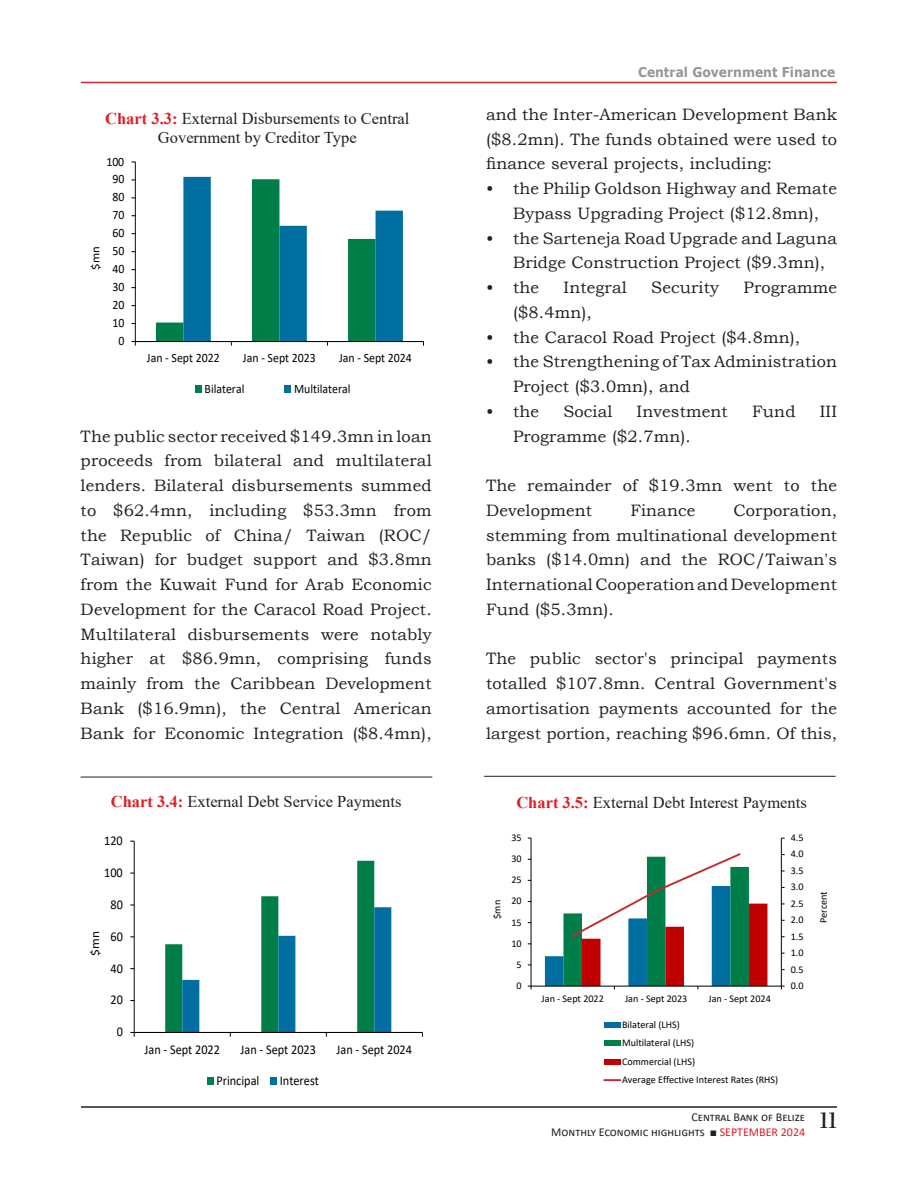
<style>
.page{position:relative;width:918px;height:1188px;background:#fff}
.page>*{position:absolute;margin:0;border:0;box-sizing:border-box;transform-origin:0 0}
.t1{font:16.5px/24.8px "Bookman Old Style";letter-spacing:.01em;color:#231f20;text-align:justify}
.t2{font:16.5px "Times New Roman";color:#231f20}
.t3{font:700 13.5px "Verdana";color:#939598;scale:.91 1}
.t4{font:13.35px "Calibri";color:#000;scale:.92 1}
.t5{font:12.75px "Calibri";color:#000;scale:.93 1}
.t6{font:12.3px "Calibri";color:#000;scale:1.09 1}
.t7{font:12px/14.4px "Calibri";color:#231f20}
.t8{font:11.85px "Calibri";color:#000;scale:1.08 1}
.t9{font:10.2px/18.5px "Calibri";color:#000}
.s1{font-weight:700;color:#e31b23}
.s2{font-family:"Times New Roman"}
.s3{color:#e31b23}
</style>
<div class="page">
<hr style="left:81px;top:82px;width:756px;height:1px;background:#c42a2e">
<hr style="left:81px;top:1106px;width:756px;height:2px;background:#231f20">
<hr style="left:81px;top:777px;width:351px;height:1px;background:#231f20">
<hr style="left:484px;top:776px;width:352px;height:1px;background:#231f20">
<hr style="left:135px;top:162px;width:1px;height:180px;background:#000">
<hr style="left:135px;top:341px;width:289px;height:1px;background:#000">
<svg style="left:132px;top:341px;width:4px;height:5px"></svg>
<svg style="left:156px;top:177px;width:247px;height:169px"></svg>
<div style="left:195px;top:386px;width:7px;height:7px;background:#007e49"></div>
<div style="left:285px;top:386px;width:6px;height:7px;background:#006ea0"></div>
<hr style="left:134px;top:841px;width:1px;height:191px;background:#000">
<hr style="left:134px;top:1032px;width:288px;height:1px;background:#000">
<svg style="left:130px;top:1032px;width:5px;height:5px"></svg>
<svg style="left:165px;top:861px;width:226px;height:176px"></svg>
<div style="left:207px;top:1077px;width:6px;height:7px;background:#007e49"></div>
<div style="left:270px;top:1077px;width:7px;height:7px;background:#006ea0"></div>
<hr style="left:781px;top:838px;width:1px;height:148px;background:#000">
<hr style="left:531px;top:838px;width:1px;height:148px;background:#000">
<hr style="left:531px;top:986px;width:250px;height:1px;background:#000">
<svg style="left:545px;top:853px;width:222px;height:136px"></svg>
<div style="left:604px;top:1022px;width:16px;height:6px;background:#006ea0"></div>
<div style="left:604px;top:1040px;width:16px;height:6px;background:#007e49"></div>
<div style="left:604px;top:1059px;width:16px;height:6px;background:#c00000"></div>
<svg style="left:604px;top:1079px;width:16px;height:2px"></svg>
<p class="t2" style="left:105px;top:106px;width:306px"><span class="s1">Chart 3.3:</span> External Disbursements to Central</p>
<p class="t2" style="left:158px;top:126px;width:200px">Government by Creditor Type</p>
<p class="t5" style="left:106px;top:152px;width:21px">100</p>
<p class="t5" style="left:112px;top:170px;width:14px">90</p>
<p class="t5" style="left:112px;top:188px;width:14px">80</p>
<p class="t5" style="left:112px;top:206px;width:14px">70</p>
<p class="t8" style="left:87px;top:270px;width:23px;rotate:-90deg">$mn</p>
<p class="t5" style="left:112px;top:224px;width:14px">60</p>
<p class="t5" style="left:112px;top:242px;width:14px">50</p>
<p class="t5" style="left:112px;top:260px;width:14px">40</p>
<p class="t5" style="left:112px;top:278px;width:14px">30</p>
<p class="t5" style="left:112px;top:296px;width:14px">20</p>
<p class="t5" style="left:112px;top:314px;width:14px">10</p>
<p class="t5" style="left:118px;top:332px;width:8px">0</p>
<p class="t5" style="left:147px;top:349px;width:80px">Jan - Sept 2022</p>
<p class="t5" style="left:243px;top:349px;width:80px">Jan - Sept 2023</p>
<p class="t5" style="left:339px;top:349px;width:80px">Jan - Sept 2024</p>
<p class="t5" style="left:205px;top:380px;width:44px">Bilateral</p>
<p class="t5" style="left:294px;top:380px;width:62px">Multilateral</p>
<p class="t1" style="left:81px;top:424px;width:353px">The public sector received $149.3mn in loan proceeds from bilateral and multilateral lenders. Bilateral disbursements summed to $62.4mn, including $53.3mn from the Republic of China/ Taiwan (ROC/ Taiwan) for budget support and $3.8mn from the Kuwait Fund for Arab Economic Development for the Caracol Road Project.<br>Multilateral disbursements were notably higher at $86.9mn, comprising funds mainly from the Caribbean Development Bank ($16.9mn), the Central American Bank for Economic Integration ($8.4mn),</p>
<p class="t3" style="left:638px;top:62px;width:218px">Central Government Finance</p>
<p class="t1" style="left:486px;top:102px;width:353px">and the Inter-American Development Bank ($8.2mn). The funds obtained were used to finance several projects, including:</p>
<p class="t1" style="left:486px;top:176px;width:352px;text-align:center">• the Philip Goldson Highway and Remate<br>Bypass Upgrading Project ($12.8mn),</p>
<p class="t1" style="left:513px;top:226px;width:325px;text-indent:-27px">• the Sarteneja Road Upgrade and Laguna<br>Bridge Construction Project ($9.3mn),</p>
<p class="t1" style="left:486px;top:275px;width:55px">• the</p>
<p class="t1" style="left:564px;top:275px;width:65px">Integral</p>
<p class="t1" style="left:651px;top:275px;width:69px">Security</p>
<p class="t1" style="left:744px;top:275px;width:95px">Programme</p>
<p class="t1" style="left:513px;top:300px;width:80px">($8.4mn),</p>
<p class="t1" style="left:486px;top:325px;width:316px">• the Caracol Road Project ($4.8mn),</p>
<p class="t1" style="left:513px;top:349px;width:325px;text-indent:-27px">• the Strengthening of Tax Administration<br>Project ($3.0mn), and</p>
<p class="t1" style="left:486px;top:399px;width:55px">• the</p>
<p class="t1" style="left:563px;top:399px;width:51px">Social</p>
<p class="t1" style="left:637px;top:399px;width:93px">Investment</p>
<p class="t1" style="left:752px;top:399px;width:45px">Fund</p>
<p class="t1" style="left:820px;top:399px;width:19px">III</p>
<p class="t1" style="left:513px;top:424px;width:179px">Programme ($2.7mn).</p>
<p class="t1" style="left:486px;top:473px;width:353px">The remainder of $19.3mn went to the<br>Development</p>
<p class="t1" style="left:486px;top:498px;width:353px;text-indent:248px">Corporation, stemming from multinational development banks ($14.0mn) and the ROC/Taiwan's International Cooperation and Development Fund ($5.3mn).</p>
<p class="t1" style="left:486px;top:646px;width:353px">The public sector's principal payments totalled $107.8mn. Central Government's amortisation payments accounted for the largest portion, reaching $96.6mn. Of this,</p>
<p class="t1" style="left:630px;top:498px;width:67px">Finance</p>
<p class="t2" style="left:111px;top:790px;width:292px"><span class="s1">Chart 3.4:</span> External Debt Service Payments</p>
<p class="t2" style="left:516px;top:791px;width:292px"><span class="s1">Chart 3.5:</span> External Debt Interest Payments</p>
<p class="t4" style="left:104px;top:831px;width:22px">120</p>
<p class="t9" style="left:511px;top:828px;width:12px">35</p>
<p class="t9" style="left:791px;top:828px;width:14px">4.5</p>
<p class="t9" style="left:511px;top:849px;width:12px">30</p>
<p class="t9" style="left:791px;top:845px;width:14px">4.0</p>
<p class="t4" style="left:104px;top:863px;width:22px">100</p>
<p class="t4" style="left:110px;top:895px;width:15px">80</p>
<p class="t9" style="left:488px;top:919px;width:20px;rotate:-90deg">$mn</p>
<p class="t9" style="left:511px;top:870px;width:12px">25</p>
<p class="t9" style="left:511px;top:892px;width:12px">20</p>
<p class="t9" style="left:511px;top:913px;width:12px">15</p>
<p class="t9" style="left:791px;top:861px;width:14px">3.5</p>
<p class="t9" style="left:791px;top:877px;width:14px">3.0</p>
<p class="t9" style="left:791px;top:894px;width:14px">2.5</p>
<p class="t9" style="left:791px;top:910px;width:14px">2.0</p>
<p class="t9" style="left:814px;top:923px;width:33px;rotate:-90deg">Percent</p>
<p class="t6" style="left:86px;top:956px;width:24px;rotate:-90deg">$mn</p>
<p class="t4" style="left:110px;top:927px;width:15px">60</p>
<p class="t9" style="left:511px;top:934px;width:12px">10</p>
<p class="t9" style="left:791px;top:927px;width:14px">1.5</p>
<p class="t9" style="left:791px;top:943px;width:14px">1.0</p>
<p class="t4" style="left:110px;top:959px;width:15px">40</p>
<p class="t9" style="left:516px;top:955px;width:7px">5</p>
<p class="t9" style="left:791px;top:960px;width:14px">0.5</p>
<p class="t9" style="left:516px;top:976px;width:7px">0</p>
<p class="t9" style="left:791px;top:976px;width:14px">0.0</p>
<p class="t4" style="left:110px;top:991px;width:15px">20</p>
<p class="t9" style="left:542px;top:989px;width:64px">Jan - Sept 2022</p>
<p class="t9" style="left:625px;top:989px;width:64px">Jan - Sept 2023</p>
<p class="t9" style="left:708px;top:989px;width:64px">Jan - Sept 2024</p>
<p class="t4" style="left:117px;top:1023px;width:8px">0</p>
<p class="t4" style="left:145px;top:1040px;width:84px">Jan - Sept 2022</p>
<p class="t4" style="left:241px;top:1040px;width:84px">Jan - Sept 2023</p>
<p class="t4" style="left:337px;top:1040px;width:84px">Jan - Sept 2024</p>
<p class="t4" style="left:216px;top:1071px;width:48px">Principal</p>
<p class="t4" style="left:280px;top:1071px;width:44px">Interest</p>
<p class="t9" style="left:622px;top:1015px;width:158px">Bilateral (LHS)<br>Multilateral (LHS)<br>Commercial (LHS)<br>Average Effective Interest Rates (RHS)</p>
<p class="t7" style="left:551px;top:1110px;width:287px;text-indent:140px">Central Bank of Belize<br>Monthly Economic highlights <span class="s2">■</span> <span class="s3">SEPTEMBER 2024</span> <sup>11</sup></p>
</div>
